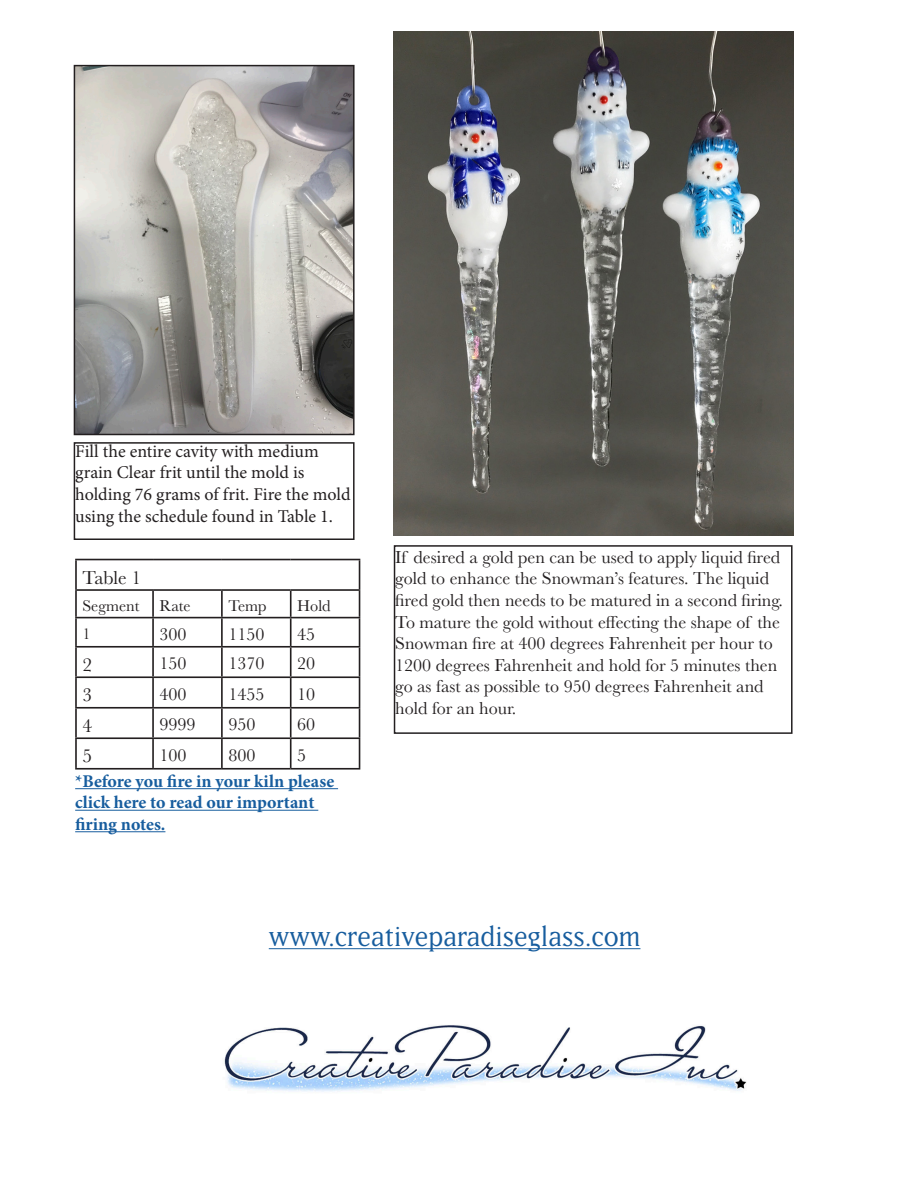
<style>
.page{position:relative;width:918px;height:1188px;background:#fff}
.page>*{position:absolute;margin:0;border:0;box-sizing:border-box;transform-origin:0 0}
.t1{font:27.45px "Matrix IIOT";color:#175d9e}
.t2{font:19.5px "Baskerville";letter-spacing:-.005em;color:#231f20}
.t3{font:18px/21.6px "Baskerville";color:#231f20}
.t4{font:18px/21.6px "Minion Pro";color:#231f20}
.t5{font:700 18px/21.6px "Minion Pro";color:#175d9e}
.t6{font:16.2px "Baskerville";color:#231f20}
</style>
<div class="page">
<img style="left:224px;top:1025px;width:523px;height:67px">
<hr style="left:269px;top:948px;width:371px;height:1px;background:#175d9e">
<hr style="left:75px;top:559px;width:78px;height:1px;background:#231f20">
<hr style="left:75px;top:560px;width:2px;height:29px;background:#231f20">
<hr style="left:153px;top:559px;width:69px;height:1px;background:#231f20">
<hr style="left:222px;top:559px;width:69px;height:1px;background:#231f20">
<hr style="left:291px;top:559px;width:69px;height:1px;background:#231f20">
<hr style="left:75px;top:589px;width:78px;height:2px;background:#231f20">
<hr style="left:75px;top:591px;width:2px;height:26px;background:#231f20">
<hr style="left:153px;top:589px;width:69px;height:2px;background:#231f20">
<hr style="left:152px;top:591px;width:2px;height:26px;background:#231f20">
<hr style="left:222px;top:589px;width:69px;height:2px;background:#231f20">
<hr style="left:221px;top:591px;width:2px;height:26px;background:#231f20">
<hr style="left:291px;top:589px;width:69px;height:2px;background:#231f20">
<hr style="left:290px;top:591px;width:2px;height:26px;background:#231f20">
<hr style="left:75px;top:617px;width:78px;height:1px;background:#231f20">
<hr style="left:75px;top:618px;width:2px;height:28px;background:#231f20">
<hr style="left:153px;top:617px;width:69px;height:1px;background:#231f20">
<hr style="left:152px;top:618px;width:2px;height:28px;background:#231f20">
<hr style="left:222px;top:617px;width:69px;height:1px;background:#231f20">
<hr style="left:221px;top:618px;width:2px;height:28px;background:#231f20">
<hr style="left:291px;top:617px;width:69px;height:1px;background:#231f20">
<hr style="left:290px;top:618px;width:2px;height:28px;background:#231f20">
<hr style="left:75px;top:646px;width:78px;height:2px;background:#231f20">
<hr style="left:75px;top:648px;width:2px;height:28px;background:#231f20">
<hr style="left:153px;top:646px;width:69px;height:2px;background:#231f20">
<hr style="left:152px;top:648px;width:2px;height:28px;background:#231f20">
<hr style="left:222px;top:646px;width:69px;height:2px;background:#231f20">
<hr style="left:221px;top:648px;width:2px;height:28px;background:#231f20">
<hr style="left:291px;top:646px;width:69px;height:2px;background:#231f20">
<hr style="left:290px;top:648px;width:2px;height:28px;background:#231f20">
<hr style="left:75px;top:676px;width:78px;height:2px;background:#231f20">
<hr style="left:75px;top:678px;width:2px;height:29px;background:#231f20">
<hr style="left:153px;top:676px;width:69px;height:2px;background:#231f20">
<hr style="left:152px;top:678px;width:2px;height:29px;background:#231f20">
<hr style="left:222px;top:676px;width:69px;height:2px;background:#231f20">
<hr style="left:221px;top:678px;width:2px;height:29px;background:#231f20">
<hr style="left:291px;top:676px;width:69px;height:2px;background:#231f20">
<hr style="left:290px;top:678px;width:2px;height:29px;background:#231f20">
<hr style="left:75px;top:707px;width:78px;height:2px;background:#231f20">
<hr style="left:75px;top:709px;width:2px;height:28px;background:#231f20">
<hr style="left:153px;top:707px;width:69px;height:2px;background:#231f20">
<hr style="left:152px;top:709px;width:2px;height:28px;background:#231f20">
<hr style="left:222px;top:707px;width:69px;height:2px;background:#231f20">
<hr style="left:221px;top:709px;width:2px;height:28px;background:#231f20">
<hr style="left:291px;top:707px;width:69px;height:2px;background:#231f20">
<hr style="left:290px;top:709px;width:2px;height:28px;background:#231f20">
<hr style="left:75px;top:737px;width:78px;height:2px;background:#231f20">
<hr style="left:75px;top:739px;width:2px;height:29px;background:#231f20">
<hr style="left:153px;top:737px;width:69px;height:2px;background:#231f20">
<hr style="left:152px;top:739px;width:2px;height:29px;background:#231f20">
<hr style="left:222px;top:737px;width:69px;height:2px;background:#231f20">
<hr style="left:221px;top:739px;width:2px;height:29px;background:#231f20">
<hr style="left:291px;top:737px;width:69px;height:2px;background:#231f20">
<hr style="left:290px;top:739px;width:2px;height:29px;background:#231f20">
<svg style="left:359px;top:560px;width:1px;height:208px"></svg>
<hr style="left:75px;top:768px;width:78px;height:2px;background:#231f20">
<hr style="left:153px;top:768px;width:69px;height:2px;background:#231f20">
<hr style="left:222px;top:768px;width:69px;height:2px;background:#231f20">
<hr style="left:291px;top:768px;width:69px;height:2px;background:#231f20">
<img style="left:394px;top:32px;width:399px;height:503px">
<div style="left:394px;top:545px;width:399px;height:189px;border:2px solid #231f20"></div>
<img style="left:77px;top:68px;width:275px;height:364px">
<div style="left:74px;top:65px;width:281px;height:370px;border:2px solid #231f20"></div>
<div style="left:74px;top:442px;width:281px;height:98px;border:2px solid #231f20"></div>
<hr style="left:75px;top:788px;width:263px;height:1px;background:#175d9e">
<hr style="left:75px;top:810px;width:243px;height:1px;background:#175d9e">
<hr style="left:75px;top:831px;width:90px;height:1px;background:#175d9e">
<p class="t4" style="left:75px;top:440px;width:245px">Fill the entire cavity with medium grain Clear frit until the mold is</p>
<p class="t4" style="left:75px;top:483px;width:277px">holding 76 grams of frit. Fire the mold using the schedule found in Table 1.</p>
<p class="t2" style="left:82px;top:565px;width:60px">Table 1</p>
<p class="t6" style="left:82px;top:596px;width:59px">Segment</p>
<p class="t6" style="left:160px;top:596px;width:33px">Rate</p>
<p class="t6" style="left:228px;top:596px;width:40px">Temp</p>
<p class="t6" style="left:297px;top:596px;width:35px">Hold</p>
<p class="t6" style="left:82px;top:623px;width:10px">1</p>
<p class="t3" style="left:160px;top:624px;width:28px">300</p>
<p class="t3" style="left:228px;top:624px;width:37px">1150</p>
<p class="t3" style="left:297px;top:624px;width:19px">45</p>
<p class="t2" style="left:82px;top:652px;width:11px">2</p>
<p class="t3" style="left:160px;top:653px;width:28px">150</p>
<p class="t3" style="left:228px;top:653px;width:37px">1370</p>
<p class="t3" style="left:297px;top:653px;width:19px">20</p>
<p class="t2" style="left:82px;top:683px;width:11px">3</p>
<p class="t3" style="left:160px;top:684px;width:28px">400</p>
<p class="t3" style="left:228px;top:684px;width:37px">1455</p>
<p class="t3" style="left:297px;top:684px;width:19px">10</p>
<p class="t2" style="left:82px;top:713px;width:11px">4</p>
<p class="t3" style="left:160px;top:714px;width:37px">9999</p>
<p class="t3" style="left:228px;top:714px;width:28px">950</p>
<p class="t3" style="left:297px;top:714px;width:19px">60</p>
<p class="t2" style="left:82px;top:744px;width:11px">5</p>
<p class="t3" style="left:160px;top:745px;width:28px">100</p>
<p class="t3" style="left:228px;top:745px;width:28px">800</p>
<p class="t3" style="left:297px;top:745px;width:10px">5</p>
<p class="t5" style="left:75px;top:770px;width:261px">*Before you fire in your kiln please click here to read our important firing notes.</p>
<p class="t3" style="left:395px;top:546px;width:389px">If desired a gold pen can be used to apply liquid fired gold to enhance the Snowman’s features. The liquid fired gold then needs to be matured in a second firing.<br>To mature the gold without effecting the shape of the Snowman fire at 400 degrees Fahrenheit per hour to 1200 degrees Fahrenheit and hold for 5 minutes then go as fast as possible to 950 degrees Fahrenheit and hold for an hour.</p>
<p class="t1" style="left:269px;top:920px;width:373px">www.creativeparadiseglass.com</p>
</div>
